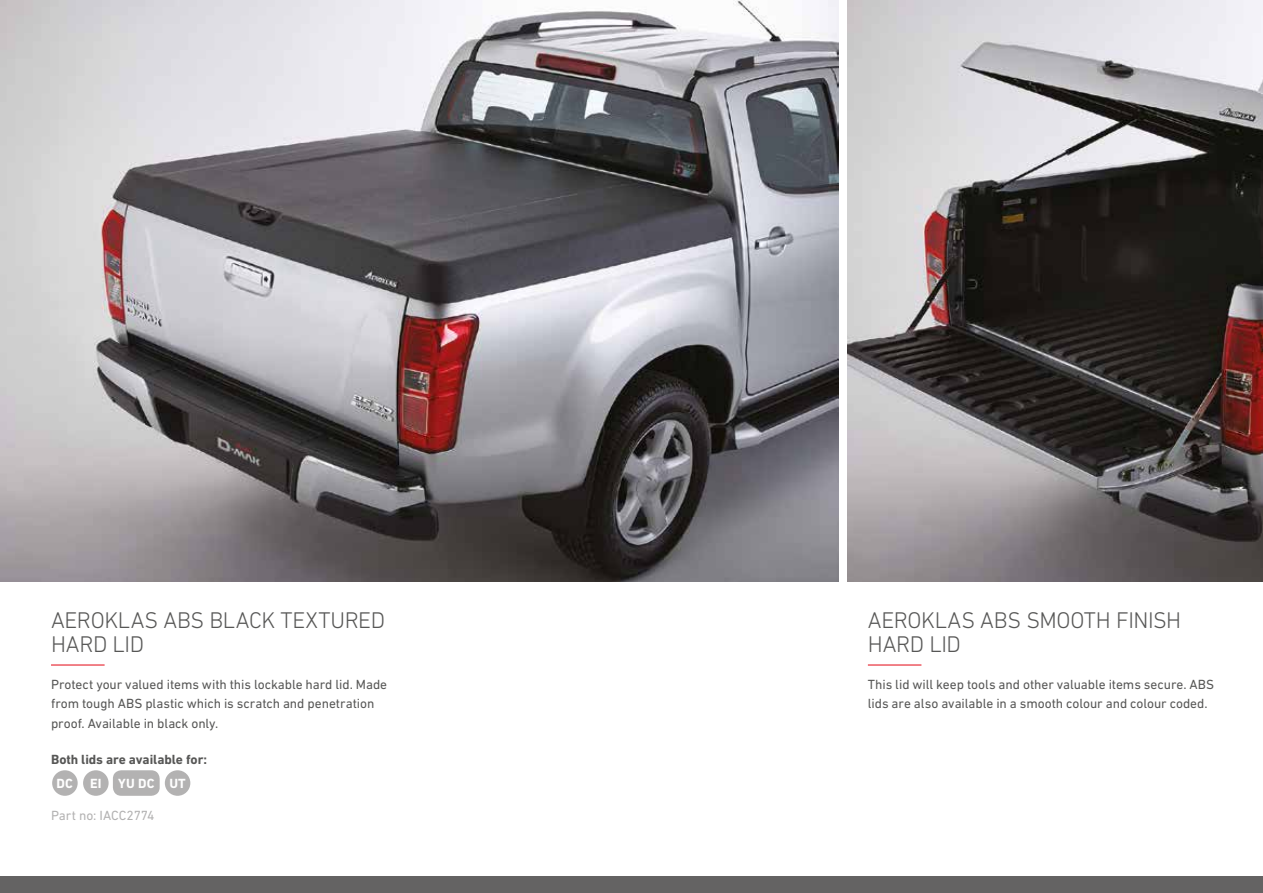
<style>
.page{position:relative;width:1263px;height:893px;background:#fff}
.page>*{position:absolute;margin:0;border:0;box-sizing:border-box;transform-origin:0 0}
.t1{font:300 23.1px/24px "DIN Next LT Pro";letter-spacing:-.015em;color:#575756}
.t2{font:13.5px/19.5px "DIN Next LT Pro";letter-spacing:-.005em;color:#575756}
.t3{font:700 13.5px "DIN Next LT Pro";letter-spacing:-.005em;color:#575756}
.t4{font:13.5px "DIN Next LT Pro";letter-spacing:-.005em;color:#b3b2b2}
.t5{font:700 13.5px "DIN Next LT Pro";letter-spacing:.015em;color:#fff}
</style>
<div class="page">
<hr style="left:51px;top:665px;width:54px;height:1px;background:#e30613">
<img style="left:0;top:0;width:838px;height:581px">
<div style="left:0;top:876px;width:1263px;height:17px;background:#646363"></div>
<hr style="left:868px;top:665px;width:53px;height:1px;background:#e30613">
<img style="left:848px;top:0;width:415px;height:581px">
<div style="left:52px;top:770px;width:26px;height:26px;background:#b3b2b2;border-radius:50%"></div>
<div style="left:83px;top:770px;width:26px;height:26px;background:#b3b2b2;border-radius:50%"></div>
<div style="left:165px;top:770px;width:25px;height:26px;background:#b3b2b2;border-radius:50%"></div>
<div style="left:113px;top:770px;width:47px;height:26px;background:#b3b2b2;border-radius:9px"></div>
<h1 class="t1" style="left:51px;top:608px;width:335px">AEROKLAS ABS BLACK TEXTURED<br>HARD LID</h1>
<p class="t2" style="left:51px;top:674px;width:338px">Protect your valued items with this lockable hard lid. Made from tough ABS plastic which is scratch and penetration proof. Available in black only.</p>
<p class="t3" style="left:51px;top:752px;width:158px">Both lids are available for:</p>
<p class="t5" style="left:56px;top:776px;width:18px">DC</p>
<p class="t5" style="left:90px;top:776px;width:97px">EI YU DC UT</p>
<p class="t4" style="left:51px;top:808px;width:105px">Part no: IACC2774</p>
<h1 class="t1" style="left:868px;top:608px;width:315px">AEROKLAS ABS SMOOTH FINISH<br>HARD LID</h1>
<p class="t2" style="left:868px;top:674px;width:348px">This lid will keep tools and other valuable items secure. ABS lids are also available in a smooth colour and colour coded.</p>
</div>
